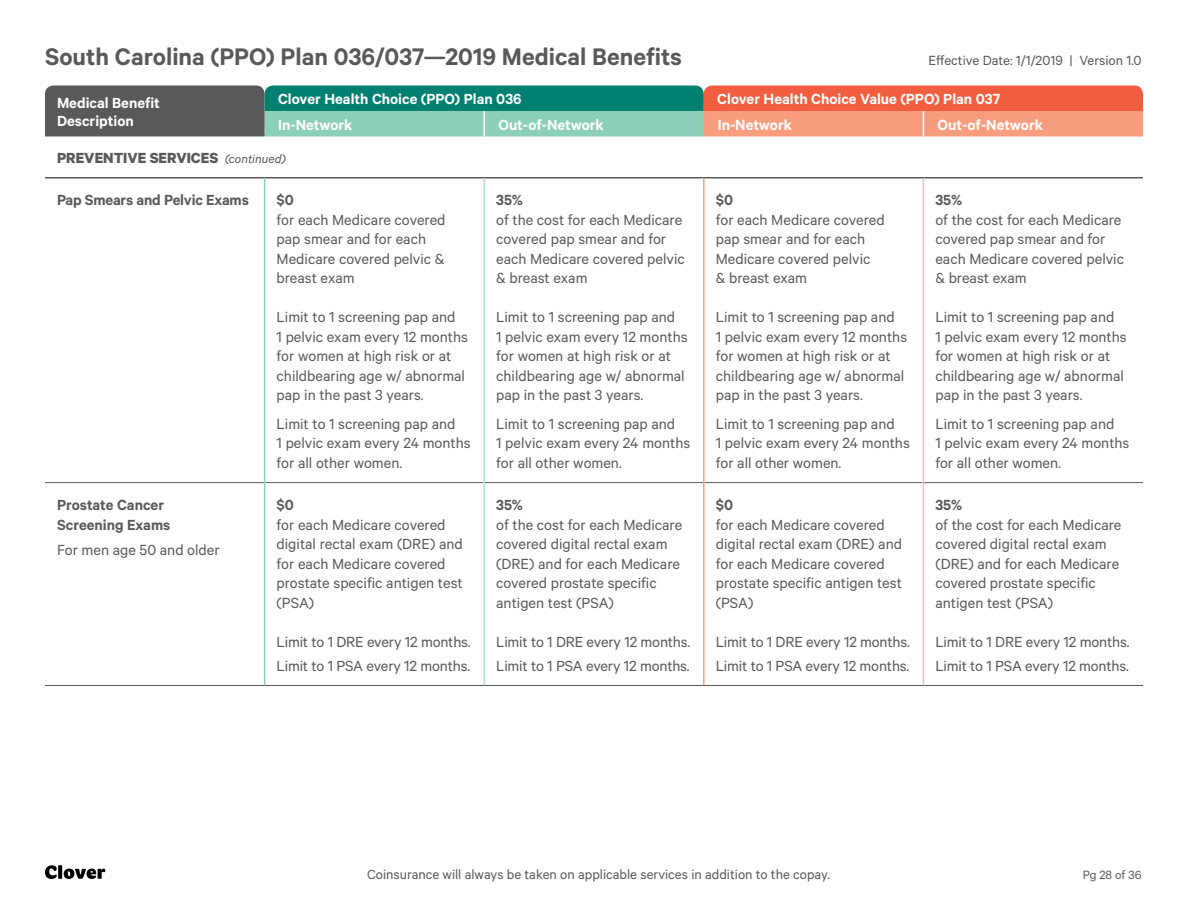
<style>
.page{position:relative;width:1188px;height:918px;background:#fff}
.page>*{position:absolute;margin:0;border:0;box-sizing:border-box;transform-origin:0 0}
.t1{font:600 27px "Calibre";color:#58595b}
.t2{font:16.5px/19.5px "Calibre";color:#58595b}
.t3{font:600 16.5px/18px "Calibre";color:#fff}
.t4{font:600 16.5px/19.5px "Calibre";letter-spacing:-.005em;color:#58595b}
.t5{font:700 16.5px "Calibre";color:#58595b}
.t6{font:15px "Calibre";color:#58595b}
.t7{font:13.5px "Calibre";color:#58595b}
.s1{font-weight:400;font-style:italic;font-size:13.5px}
</style>
<div class="page">
<svg style="left:45px;top:865px;width:60px;height:14px"></svg>
<hr style="left:45px;top:177px;width:220px;height:1px;background:#58595b">
<hr style="left:265px;top:177px;width:219px;height:1px;background:#58595b">
<hr style="left:484px;top:177px;width:220px;height:1px;background:#58595b">
<hr style="left:704px;top:177px;width:219px;height:1px;background:#58595b">
<hr style="left:923px;top:177px;width:220px;height:1px;background:#58595b">
<hr style="left:45px;top:685px;width:220px;height:1px;background:#58595b">
<hr style="left:265px;top:685px;width:219px;height:1px;background:#58595b">
<hr style="left:484px;top:685px;width:220px;height:1px;background:#58595b">
<hr style="left:704px;top:685px;width:219px;height:1px;background:#58595b">
<hr style="left:923px;top:685px;width:220px;height:1px;background:#58595b">
<hr style="left:45px;top:482px;width:219px;height:1px;background:#58595b">
<hr style="left:265px;top:482px;width:218px;height:1px;background:#58595b">
<hr style="left:485px;top:482px;width:218px;height:1px;background:#58595b">
<hr style="left:705px;top:482px;width:218px;height:1px;background:#58595b">
<hr style="left:924px;top:482px;width:219px;height:1px;background:#58595b">
<hr style="left:703px;top:178px;width:2px;height:305px;background:#f79d7e">
<hr style="left:703px;top:483px;width:2px;height:202px;background:#f79d7e">
<hr style="left:264px;top:178px;width:1px;height:305px;background:#8ccfb7">
<hr style="left:264px;top:483px;width:1px;height:202px;background:#8ccfb7">
<hr style="left:923px;top:178px;width:1px;height:305px;background:#fabba3">
<hr style="left:923px;top:483px;width:1px;height:202px;background:#fabba3">
<hr style="left:483px;top:178px;width:2px;height:305px;background:#b4dece">
<hr style="left:483px;top:483px;width:2px;height:202px;background:#b4dece">
<svg style="left:45px;top:86px;width:1098px;height:50px;background:#8f8773"></svg>
<h1 class="t1" style="left:45px;top:41px;width:639px">South Carolina (PPO) Plan 036/037—2019 Medical Benefits</h1>
<p class="t6" style="left:928px;top:52px;width:215px">Effective Date: 1/1/2019 | Version 1.0</p>
<p class="t3" style="left:57px;top:94px;width:104px">Medical Benefit<br>Description</p>
<p class="t3" style="left:278px;top:90px;width:245px">Clover Health Choice (PPO) Plan 036</p>
<p class="t3" style="left:717px;top:90px;width:284px">Clover Health Choice Value (PPO) Plan 037</p>
<p class="t3" style="left:278px;top:115px;width:76px">In-Network</p>
<p class="t3" style="left:498px;top:115px;width:107px">Out-of-Network</p>
<p class="t3" style="left:718px;top:115px;width:76px">In-Network</p>
<p class="t3" style="left:938px;top:115px;width:107px">Out-of-Network</p>
<p class="t5" style="left:57px;top:148px;width:230px">PREVENTIVE SERVICES <span class="s1">(continued)</span></p>
<p class="t4" style="left:57px;top:190px;width:193px">Pap Smears and Pelvic Exams</p>
<p class="t4" style="left:277px;top:190px;width:19px">$0</p>
<p class="t2" style="left:277px;top:209px;width:170px">for each Medicare covered pap smear and for each<br>Medicare covered pelvic &amp; breast exam</p>
<p class="t2" style="left:277px;top:307px;width:193px">Limit to 1 screening pap and<br>1 pelvic exam every 12 months for women at high risk or at childbearing age w/ abnormal pap in the past 3 years.</p>
<p class="t2" style="left:277px;top:413px;width:196px">Limit to 1 screening pap and<br>1 pelvic exam every 24 months for all other women.</p>
<p class="t4" style="left:57px;top:495px;width:115px">Prostate Cancer<br>Screening Exams</p>
<p class="t2" style="left:57px;top:540px;width:164px">For men age 50 and older</p>
<p class="t4" style="left:277px;top:495px;width:19px">$0</p>
<p class="t2" style="left:277px;top:514px;width:188px">for each Medicare covered digital rectal exam (DRE) and for each Medicare covered prostate specific antigen test (PSA)</p>
<p class="t2" style="left:277px;top:629px;width:196px;line-height:24px">Limit to 1 DRE every 12 months.<br>Limit to 1 PSA every 12 months.</p>
<p class="t4" style="left:496px;top:190px;width:28px">35%</p>
<p class="t2" style="left:496px;top:209px;width:190px">of the cost for each Medicare covered pap smear and for each Medicare covered pelvic &amp; breast exam</p>
<p class="t2" style="left:496px;top:307px;width:193px">Limit to 1 screening pap and<br>1 pelvic exam every 12 months for women at high risk or at childbearing age w/ abnormal pap in the past 3 years.</p>
<p class="t2" style="left:496px;top:413px;width:196px">Limit to 1 screening pap and<br>1 pelvic exam every 24 months for all other women.</p>
<p class="t4" style="left:496px;top:495px;width:28px">35%</p>
<p class="t2" style="left:496px;top:514px;width:188px">of the cost for each Medicare covered digital rectal exam (DRE) and for each Medicare covered prostate specific antigen test (PSA)</p>
<p class="t2" style="left:496px;top:629px;width:196px;line-height:24px">Limit to 1 DRE every 12 months.<br>Limit to 1 PSA every 12 months.</p>
<p class="t4" style="left:716px;top:190px;width:19px">$0</p>
<p class="t2" style="left:716px;top:209px;width:170px">for each Medicare covered pap smear and for each<br>Medicare covered pelvic<br>&amp; breast exam</p>
<p class="t2" style="left:716px;top:307px;width:193px">Limit to 1 screening pap and<br>1 pelvic exam every 12 months for women at high risk or at childbearing age w/ abnormal pap in the past 3 years.</p>
<p class="t2" style="left:716px;top:413px;width:196px">Limit to 1 screening pap and<br>1 pelvic exam every 24 months for all other women.</p>
<p class="t4" style="left:716px;top:495px;width:19px">$0</p>
<p class="t2" style="left:716px;top:514px;width:188px">for each Medicare covered digital rectal exam (DRE) and for each Medicare covered prostate specific antigen test (PSA)</p>
<p class="t2" style="left:716px;top:629px;width:196px;line-height:24px">Limit to 1 DRE every 12 months.<br>Limit to 1 PSA every 12 months.</p>
<p class="t4" style="left:935px;top:190px;width:28px">35%</p>
<p class="t2" style="left:935px;top:209px;width:190px">of the cost for each Medicare covered pap smear and for each Medicare covered pelvic &amp; breast exam</p>
<p class="t2" style="left:935px;top:307px;width:193px">Limit to 1 screening pap and<br>1 pelvic exam every 12 months for women at high risk or at childbearing age w/ abnormal pap in the past 3 years.</p>
<p class="t2" style="left:935px;top:413px;width:196px">Limit to 1 screening pap and<br>1 pelvic exam every 24 months for all other women.</p>
<p class="t4" style="left:935px;top:495px;width:28px">35%</p>
<p class="t2" style="left:935px;top:514px;width:188px">of the cost for each Medicare covered digital rectal exam (DRE) and for each Medicare covered prostate specific antigen test (PSA)</p>
<p class="t2" style="left:935px;top:629px;width:196px;line-height:24px">Limit to 1 DRE every 12 months.<br>Limit to 1 PSA every 12 months.</p>
<p class="t6" style="left:367px;top:866px;width:464px">Coinsurance will always be taken on applicable services in addition to the copay.</p>
<p class="t7" style="left:1083px;top:867px;width:60px">Pg 28 of 36</p>
</div>
